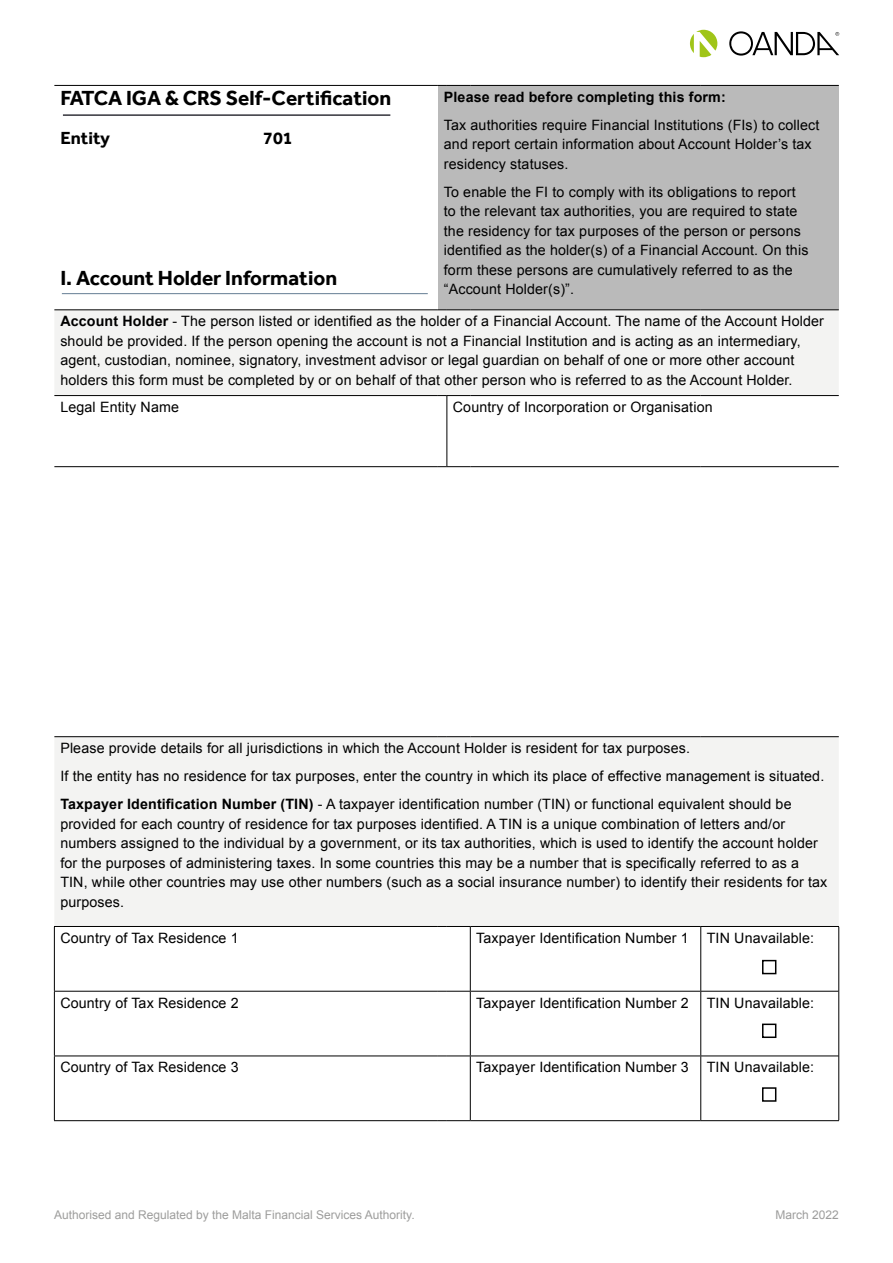
<style>
.page{position:relative;width:893px;height:1263px;background:#fff}
.page>*{position:absolute;margin:0;border:0;box-sizing:border-box;transform-origin:0 0}
.t1{font:700 21px "Effra";color:#000}
.t2{font:700 18px "Effra";color:#000}
.t3{font:14.25px/19.5px "Arial";letter-spacing:.01em;color:#000}
.t4{font:700 14.25px "Arial";letter-spacing:.01em;color:#000}
.t5{font:12px "Arial";color:#9d9d9c}
.s1{font-weight:700}
</style>
<div class="page">
<svg style="left:690px;top:30px;width:27px;height:27px"></svg>
<svg style="left:729px;top:31px;width:110px;height:25px"></svg>
<div style="left:438px;top:85px;width:401px;height:225px;background:#bababa"></div>
<svg style="left:54px;top:310px;width:785px;height:616px"></svg>
<hr style="left:446px;top:396px;width:1px;height:70px;background:#000">
<hr style="left:838px;top:927px;width:1px;height:64px;background:#000">
<hr style="left:838px;top:991px;width:1px;height:65px;background:#000">
<hr style="left:54px;top:85px;width:384px;height:1px;background:#000">
<svg style="left:438px;top:85px;width:32px;height:1px"></svg>
<hr style="left:470px;top:85px;width:231px;height:1px;background:#000">
<hr style="left:701px;top:85px;width:138px;height:1px;background:#000">
<hr style="left:54px;top:309px;width:384px;height:1px;background:#000">
<svg style="left:438px;top:309px;width:32px;height:1px"></svg>
<hr style="left:470px;top:309px;width:231px;height:1px;background:#000">
<hr style="left:701px;top:309px;width:138px;height:1px;background:#000">
<hr style="left:54px;top:395px;width:384px;height:1px;background:#000">
<svg style="left:438px;top:395px;width:32px;height:1px"></svg>
<hr style="left:470px;top:395px;width:231px;height:1px;background:#000">
<hr style="left:701px;top:395px;width:138px;height:1px;background:#000">
<hr style="left:54px;top:466px;width:384px;height:1px;background:#000">
<svg style="left:438px;top:466px;width:32px;height:1px"></svg>
<hr style="left:470px;top:466px;width:231px;height:1px;background:#000">
<hr style="left:701px;top:466px;width:138px;height:1px;background:#000">
<hr style="left:54px;top:736px;width:384px;height:1px;background:#000">
<svg style="left:438px;top:736px;width:32px;height:1px"></svg>
<hr style="left:470px;top:736px;width:231px;height:1px;background:#000">
<hr style="left:701px;top:736px;width:138px;height:1px;background:#000">
<hr style="left:54px;top:926px;width:384px;height:1px;background:#000">
<svg style="left:438px;top:926px;width:32px;height:1px"></svg>
<hr style="left:470px;top:926px;width:231px;height:1px;background:#000">
<hr style="left:701px;top:926px;width:138px;height:1px;background:#000">
<hr style="left:54px;top:991px;width:384px;height:1px;background:#000">
<svg style="left:438px;top:991px;width:32px;height:1px"></svg>
<hr style="left:470px;top:991px;width:231px;height:1px;background:#000">
<hr style="left:701px;top:991px;width:138px;height:1px;background:#000">
<hr style="left:54px;top:1055px;width:384px;height:1px;background:#000">
<svg style="left:438px;top:1055px;width:32px;height:1px"></svg>
<hr style="left:470px;top:1055px;width:231px;height:1px;background:#000">
<hr style="left:701px;top:1055px;width:138px;height:1px;background:#000">
<hr style="left:54px;top:1120px;width:384px;height:1px;background:#000">
<svg style="left:438px;top:1120px;width:32px;height:1px"></svg>
<hr style="left:470px;top:1120px;width:231px;height:1px;background:#000">
<hr style="left:701px;top:1120px;width:138px;height:1px;background:#000">
<hr style="left:54px;top:927px;width:1px;height:64px;background:#000">
<hr style="left:470px;top:927px;width:1px;height:64px;background:#000">
<hr style="left:700px;top:927px;width:1px;height:64px;background:#000">
<hr style="left:54px;top:991px;width:1px;height:64px;background:#000">
<hr style="left:470px;top:991px;width:1px;height:64px;background:#000">
<hr style="left:700px;top:991px;width:1px;height:64px;background:#000">
<hr style="left:54px;top:1056px;width:1px;height:64px;background:#000">
<hr style="left:470px;top:1056px;width:1px;height:64px;background:#000">
<hr style="left:700px;top:1056px;width:1px;height:64px;background:#000">
<hr style="left:838px;top:1056px;width:1px;height:64px;background:#000">
<hr style="left:63px;top:114px;width:327px;height:2px;background:#33333b">
<hr style="left:62px;top:293px;width:366px;height:1px;background:#647d93">
<div style="left:762px;top:960px;width:14px;height:14px;border:2px solid #000"></div>
<div style="left:762px;top:1023px;width:14px;height:15px;border:2px solid #000"></div>
<div style="left:762px;top:1087px;width:14px;height:15px;border:2px solid #000"></div>
<h1 class="t1" style="left:60px;top:86px;width:332px">FATCA IGA &amp; CRS Self-Certification</h1>
<p class="t2" style="left:60px;top:128px;width:51px">Entity</p>
<p class="t2" style="left:263px;top:128px;width:31px">701</p>
<p class="t4" style="left:444px;top:87px;width:283px">Please read before completing this form:</p>
<p class="t3" style="left:444px;top:115px;width:377px">Tax authorities require Financial Institutions (FIs) to collect and report certain information about Account Holder’s tax residency statuses.</p>
<p class="t3" style="left:444px;top:182px;width:366px">To enable the FI to comply with its obligations to report to the relevant tax authorities, you are required to state the residency for tax purposes of the person or persons identified as the holder(s) of a Financial Account. On this form these persons are cumulatively referred to as the “Account Holder(s)”.</p>
<p class="t3" style="left:60px;top:312px;width:765px"><span class="s1">Account Holder</span> - The person listed or identified as the holder of a Financial Account. The name of the Account Holder should be provided. If the person opening the account is not a Financial Institution and is acting as an intermediary, agent, custodian, nominee, signatory, investment advisor or legal guardian on behalf of one or more other account holders this form must be completed by or on behalf of that other person who is referred to as the Account Holder.</p>
<p class="t3" style="left:60px;top:397px;width:120px">Legal Entity Name</p>
<p class="t3" style="left:453px;top:397px;width:261px">Country of Incorporation or Organisation</p>
<h1 class="t1" style="left:60px;top:266px;width:278px">I. Account Holder Information</h1>
<p class="t3" style="left:60px;top:734px;width:765px;line-height:28px">Please provide details for all jurisdictions in which the Account Holder is resident for tax purposes.<br>If the entity has no residence for tax purposes, enter the country in which its place of effective management is situated.<br><span class="s1">Taxpayer Identification Number (TIN)</span> - A taxpayer identification number (TIN) or functional equivalent should be</p>
<p class="t3" style="left:60px;top:814px;width:768px">provided for each country of residence for tax purposes identified. A TIN is a unique combination of letters and/or numbers assigned to the individual by a government, or its tax authorities, which is used to identify the account holder for the purposes of administering taxes. In some countries this may be a number that is specifically referred to as a TIN, while other countries may use other numbers (such as a social insurance number) to identify their residents for tax purposes.</p>
<p class="t3" style="left:60px;top:928px;width:180px">Country of Tax Residence 1</p>
<p class="t3" style="left:476px;top:928px;width:214px">Taxpayer Identification Number 1</p>
<p class="t3" style="left:707px;top:928px;width:109px">TIN Unavailable:</p>
<p class="t3" style="left:60px;top:993px;width:180px">Country of Tax Residence 2</p>
<p class="t3" style="left:476px;top:993px;width:214px">Taxpayer Identification Number 2</p>
<p class="t3" style="left:707px;top:993px;width:109px">TIN Unavailable:</p>
<p class="t3" style="left:60px;top:1057px;width:180px">Country of Tax Residence 3</p>
<p class="t3" style="left:476px;top:1057px;width:214px">Taxpayer Identification Number 3</p>
<p class="t3" style="left:707px;top:1057px;width:109px">TIN Unavailable:</p>
<p class="t5" style="left:54px;top:1207px;width:362px">Authorised and Regulated by the Malta Financial Services Authority.</p>
<p class="t5" style="left:776px;top:1207px;width:65px">March 2022</p>
</div>
